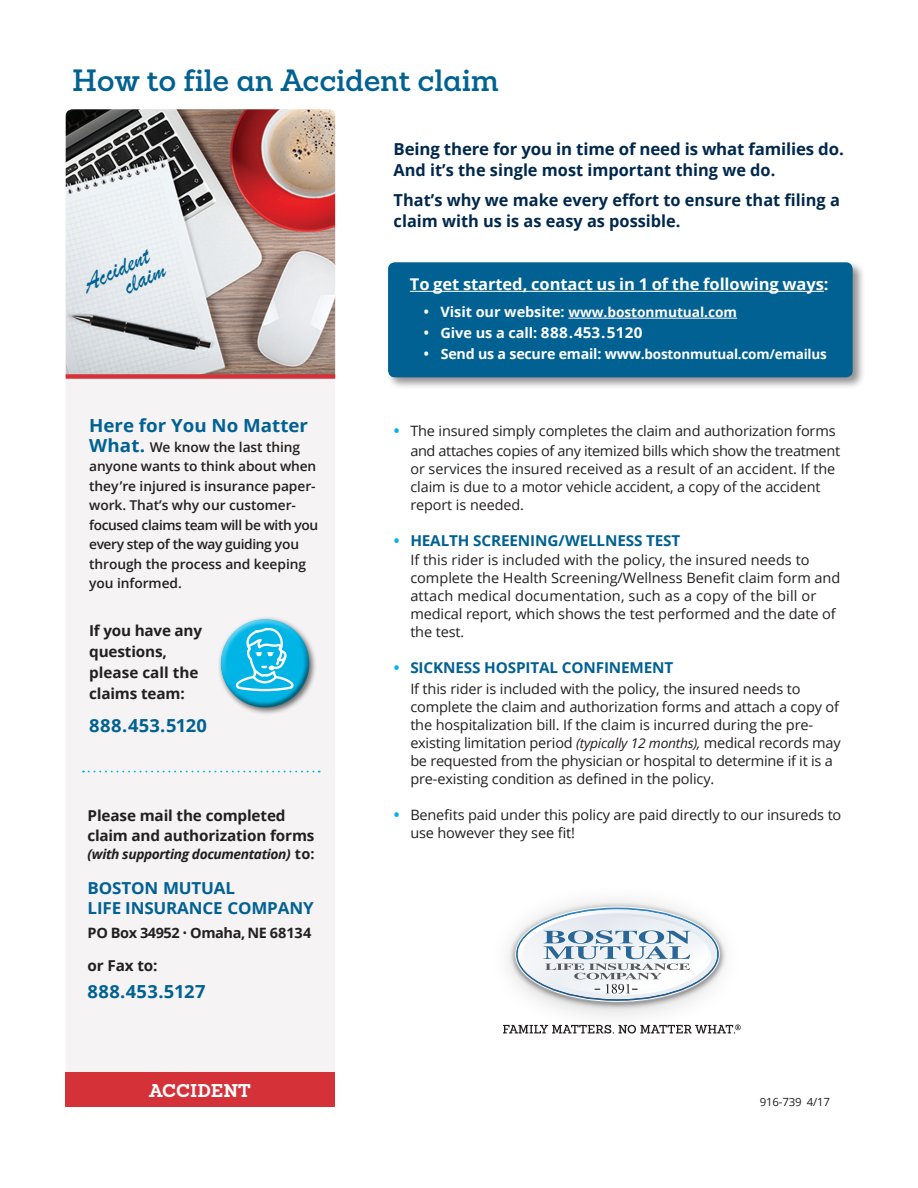
<style>
.page{position:relative;width:918px;height:1188px;background:#fff}
.page>*{position:absolute;margin:0;border:0;box-sizing:border-box;transform-origin:0 0}
.t1{font:600 30px "Sanchez";letter-spacing:-.01em;color:#006192}
.t2{font:25.5px "Brush Script";color:#006192}
.t3{font:700 18px "Open Sans";color:#006192;scale:1.04 1}
.t4{font:700 18px "Open Sans";color:#006192}
.t5{font:700 18px "Open Sans";letter-spacing:.02em;color:#006192}
.t6{font:700 18px "Sanchez";color:#fff}
.t7{font:700 16.5px/21px "Open Sans";color:#00284c}
.t8{font:700 16.5px "Open Sans";letter-spacing:-.01em;color:#006192}
.t9{font:700 16.2px "Open Sans";letter-spacing:-.005em;color:#fff}
.t10{font:700 15px "Open Sans";letter-spacing:-.01em;color:#231f20}
.t11{font:700 15px "Open Sans";letter-spacing:-.01em;color:#006192}
.t12{font:14.25px/18px "Open Sans";letter-spacing:-.01em;color:#231f20}
.t13{font:700 14.25px "Open Sans";letter-spacing:-.005em;color:#fff}
.t14{font:700 14.25px "Open Sans";letter-spacing:-.03em;color:#231f20}
.t15{font:600 13.5px/19.5px "Open Sans";letter-spacing:-.005em;color:#231f20;text-align:justify}
.t16{font:700 13.5px "Open Sans";letter-spacing:-.015em;color:#fff}
.t17{font:italic 700 13.5px "Open Sans";letter-spacing:-.03em;color:#231f20}
.t18{font:600 13.5px "Open Sans";letter-spacing:-.03em;color:#231f20}
.t19{font:11.25px "Open Sans";letter-spacing:-.02em;color:#231f20}
.s1{font-weight:700;font-size:18px;color:#006192}
.s2{font-style:normal;font-size:14.25px}
.s3{font-size:9px}
.s4{font-weight:600;font-size:15px}
.s5{font-size:14.25px}
.s6{font-size:15px}
.s7{font-weight:700;font-size:15px;color:#00b5e6}
.s8{color:#00b5e6}
.s9{font-size:13.5px}
.s10{font-style:italic;font-size:13.5px}
</style>
<div class="page">
<div style="left:66px;top:109px;width:269px;height:998px;background:#f5f3f4;border-radius:7px"></div>
<img style="left:66px;top:109px;width:269px;height:265px">
<div style="left:385px;top:260px;width:480px;height:130px;background:#231f20;opacity:.5"></div>
<div style="left:388px;top:262px;width:465px;height:115px;background:#006192;border-radius:7px"></div>
<img style="left:508px;top:900px;width:168px;height:84px">
<svg style="left:518px;top:910px;width:208px;height:107px"></svg>
<svg style="left:503px;top:1025px;width:238px;height:9px"></svg>
<div style="left:218px;top:616px;width:100px;height:100px;background:#231f20;opacity:.65"></div>
<div style="left:221px;top:614px;width:87px;height:74px;background:#fff;opacity:.5"></div>
<div style="left:221px;top:632px;width:91px;height:76px;background:#231f20;opacity:.5"></div>
<svg style="left:234px;top:625px;width:62px;height:67px;background:#38c4ea"></svg>
<hr style="left:410px;top:291px;width:414px;height:1px;background:#fff">
<hr style="left:568px;top:318px;width:169px;height:1px;background:#fff">
<div style="left:66px;top:1073px;width:269px;height:34px;background:#d43238"></div>
<svg style="left:83px;top:771px;width:237px;height:1px"></svg>
<div style="left:66px;top:374px;width:269px;height:5px;background:#d43238"></div>
<p class="t1" style="left:72px;top:60px;width:428px">How to file an Accident claim</p>
<p class="t2" style="left:77px;top:271px;width:72px;rotate:-26deg">Accident</p>
<p class="t2" style="left:118px;top:273px;width:45px;rotate:-26deg">claim</p>
<p class="t3" style="left:89px;top:413px;width:212px">Here for You No Matter</p>
<p class="t15" style="left:89px;top:437px;width:213px"><span class="s1">What.</span> We know the last thing</p>
<p class="t15" style="left:89px;top:456px;width:229px">anyone wants to think about when they’re injured is insurance paper&shy;work. That’s why our customer-</p>
<p class="t18" style="left:89px;top:516px;width:231px">focused claims team will be with you</p>
<p class="t15" style="left:89px;top:534px;width:218px">every step of the way guiding you through the process and keeping</p>
<p class="t15" style="left:89px;top:573px;width:94px">you informed.</p>
<p class="t10" style="left:89px;top:620px;width:114px">If you have any</p>
<p class="t10" style="left:89px;top:641px;width:79px">questions,</p>
<p class="t10" style="left:89px;top:662px;width:111px">please call the</p>
<p class="t10" style="left:89px;top:683px;width:97px">claims team:</p>
<p class="t4" style="left:89px;top:713px;width:119px">888.453.5120</p>
<p class="t10" style="left:88px;top:805px;width:199px">Please mail the completed</p>
<p class="t10" style="left:88px;top:825px;width:228px">claim and authorization forms</p>
<p class="t17" style="left:88px;top:845px;width:228px">(with supporting documentation) <span class="s2">to:</span></p>
<p class="t8" style="left:88px;top:877px;width:149px">BOSTON MUTUAL</p>
<p class="t8" style="left:88px;top:896px;width:227px">LIFE INSURANCE COMPANY</p>
<p class="t14" style="left:88px;top:922px;width:225px">PO Box 34952 <span class="s3">•</span> Omaha, NE 68134</p>
<p class="t10" style="left:88px;top:955px;width:71px">or Fax to:</p>
<p class="t5" style="left:88px;top:978px;width:119px">888.453.5127</p>
<p class="t6" style="left:149px;top:1078px;width:103px">ACCIDENT</p>
<p class="t7" style="left:394px;top:138px;width:452px">Being there for you in time of need is what families do.<br>And it’s the single most important thing we do.</p>
<p class="t7" style="left:394px;top:189px;width:448px">That’s why we make every effort to ensure that filing a</p>
<p class="t7" style="left:394px;top:210px;width:288px">claim with us is as easy as possible.</p>
<p class="t9" style="left:410px;top:273px;width:420px">To get started, contact us in 1 of the following ways:</p>
<p class="t16" style="left:423px;top:303px;width:315px"><span class="s4">•</span> <span class="s5">Visit our website:</span> www.bostonmutual.com</p>
<p class="t13" style="left:423px;top:323px;width:221px"><span class="s4">•</span> Give us a call: <span class="s6">888.453.5120</span></p>
<p class="t16" style="left:423px;top:345px;width:405px"><span class="s4">•</span> <span class="s5">Send us a secure email: www.</span>bostonmutual.com/emailus</p>
<p class="t12" style="left:394px;top:422px;width:443px"><span class="s7">•</span> The insured simply completes the claim and authorization forms</p>
<p class="t12" style="left:410px;top:441px;width:431px">and attaches copies of any itemized bills which show the treatment</p>
<p class="t12" style="left:410px;top:459px;width:427px">or services the insured received as a result of an accident. If the</p>
<p class="t12" style="left:410px;top:477px;width:412px">claim is due to a motor vehicle accident, a copy of the accident</p>
<p class="t12" style="left:410px;top:495px;width:115px">report is needed.</p>
<p class="t11" style="left:394px;top:530px;width:288px"><span class="s8">•</span> HEALTH SCREENING/WELLNESS TEST</p>
<p class="t12" style="left:410px;top:551px;width:401px">If this rider is included with the policy, the insured needs to</p>
<p class="t12" style="left:410px;top:569px;width:432px">complete the Health Screening/Wellness Benefit claim form and attach medical documentation, such as a copy of the bill or</p>
<p class="t12" style="left:410px;top:605px;width:427px">medical report, which shows the test performed and the date of</p>
<p class="t12" style="left:410px;top:623px;width:55px">the test<span class="s9">.</span></p>
<p class="t11" style="left:394px;top:657px;width:281px"><span class="s8">•</span> SICKNESS HOSPITAL CONFINEMENT</p>
<p class="t12" style="left:410px;top:680px;width:392px">If this rider is included with the policy, the insured needs to</p>
<p class="t12" style="left:410px;top:698px;width:430px">complete the claim and authorization forms and attach a copy of</p>
<p class="t12" style="left:410px;top:716px;width:432px">the hospitalization bill. If the claim is incurred during the pre&shy;existing limitation period <span class="s10">(typically 12 months),</span> medical records may be requested from the physician or hospital to determine if it is a pre-existing condition as defined in the policy.</p>
<p class="t12" style="left:394px;top:806px;width:449px"><span class="s7">•</span> Benefits paid under this policy are paid directly to our insureds to</p>
<p class="t12" style="left:410px;top:824px;width:166px">use however they see fit!</p>
<p class="t19" style="left:760px;top:1094px;width:72px">916-739 4/17</p>
</div>
